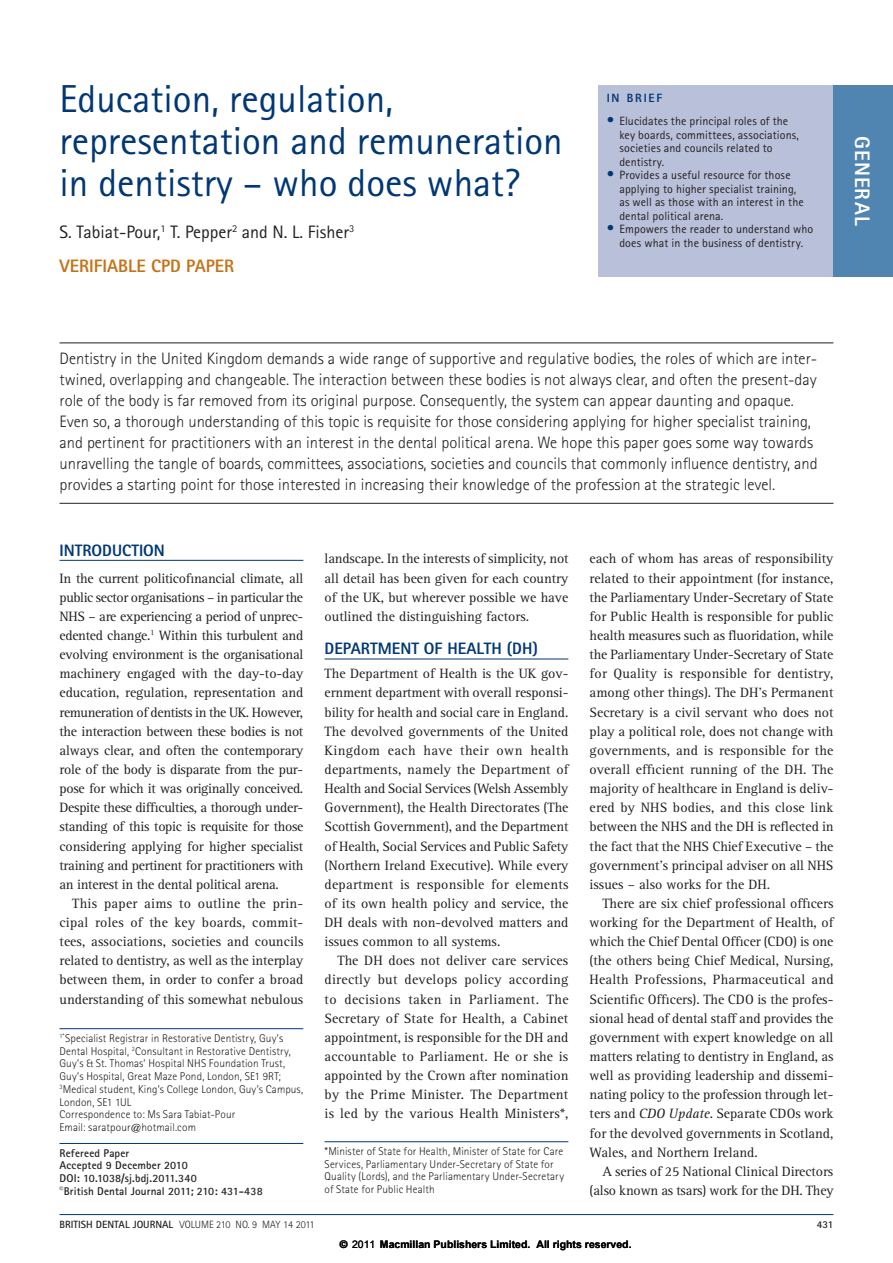
<style>
.page{position:relative;width:893px;height:1263px;background:#fff}
.page>*{position:absolute;margin:0;border:0;box-sizing:border-box;transform-origin:0 0}
.head{font:39px/42px "Rotis Sans Serif Std 2";color:#013775}
.t1{font:800 21px "Rotis Sans Serif Std";letter-spacing:.045em;color:#fff}
.author{font:18px "Rotis Sans Serif Std 2";color:#231f20}
.author-2{font:800 18px "Rotis Sans Serif Std";color:#c57319}
.abstract{font:300 16.5px/21px "Rotis Sans Serif Std";color:#231f20}
.crosshead_1{font:800 16.5px "Rotis Sans Serif Std";color:#013775}
.body{font:13.95px/19.2px "Rotis Serif Std";color:#231f20;text-align:justify}
.body_fullout{font:13.95px/19.2px "Rotis Serif Std";letter-spacing:-.01em;color:#231f20;text-align:justify}
.in_brief{font:12px/13.5px "Rotis Sans Serif Std 2";letter-spacing:.01em;color:#231f20}
.t2{font:800 12px "Rotis Sans Serif Std";letter-spacing:.15em;color:#013775}
.author_biog{font:300 11.25px/12.8px "Rotis Sans Serif Std";letter-spacing:.01em;color:#231f20}
.article_details{font:11.25px/12.8px "Rotis Sans Serif Std Bold 3";letter-spacing:.01em;color:#231f20}
.t3{font:700 10.5px "Arial";color:#000}
.t4{font:300 10.5px "Rotis Sans Serif Std";color:#231f20}
.t5{font:10.5px "Rotis Sans Serif Std Bold 3";color:#231f20}
.s1{font-family:"Rotis Sans Serif Std";font-size:15px;color:#013775}
.s2{font-style:italic}
.s3{font-family:"Rotis Sans Serif Std Bold 3";font-weight:400}
.s4{font-family:"Helvetica"}
.s5{font-weight:400}
</style>
<div class="page">
<hr style="left:325px;top:659px;width:243px;height:1px;background:#013775">
<hr style="left:60px;top:560px;width:243px;height:1px;background:#013775">
<hr style="left:60px;top:343px;width:773px;height:1px;background:#231f20">
<hr style="left:60px;top:503px;width:773px;height:1px;background:#231f20">
<hr style="left:60px;top:1028px;width:243px;height:1px;background:#013775">
<hr style="left:60px;top:1143px;width:243px;height:1px;background:#013775">
<div style="left:598px;top:85px;width:295px;height:191px;background:#b9c0d9"></div>
<div style="left:833px;top:85px;width:60px;height:191px;background:#5085b2"></div>
<hr style="left:325px;top:1141px;width:243px;height:1px;background:#013775">
<hr style="left:60px;top:1214px;width:773px;height:1px;background:#013775">
<p class="head" style="left:60px;top:77px;width:505px">Education, regulation, representation and remuneration in dentistry – who does what?</p>
<p class="author" style="left:60px;top:222px;width:296px">S. Tabiat-Pour,<sup>1</sup> T. Pepper<sup>2</sup> and N. L. Fisher<sup>3</sup></p>
<p class="author-2" style="left:60px;top:254px;width:176px">VERIFIABLE CPD PAPER</p>
<p class="t2" style="left:607px;top:90px;width:57px">IN BRIEF</p>
<p class="in_brief" style="left:619px;top:114px;width:181px;text-indent:-13px"><span class="s1">•</span> Elucidates the principal roles of the key boards, committees, associations, societies and councils related to dentistry.</p>
<p class="in_brief" style="left:619px;top:168px;width:186px;text-indent:-13px"><span class="s1">•</span> Provides a useful resource for those applying to higher specialist training, as well as those with an interest in the dental political arena.</p>
<p class="in_brief" style="left:607px;top:222px;width:208px;text-align:center"><span class="s1">•</span> Empowers the reader to understand who does what in the business of dentistry.</p>
<p class="t1" style="left:876px;top:136px;width:91px;rotate:90deg">GENERAL</p>
<p class="abstract" style="left:60px;top:348px;width:760px">Dentistry in the United Kingdom demands a wide range of supportive and regulative bodies, the roles of which are inter&shy;twined, overlapping and changeable. The interaction between these bodies is not always clear, and often the present-day role of the body is far removed from its original purpose. Consequently, the system can appear daunting and opaque.<br>Even so, a thorough understanding of this topic is requisite for those considering applying for higher specialist training, and pertinent for practitioners with an interest in the dental political arena. We hope this paper goes some way towards unravelling the tangle of boards, committees, associations, societies and councils that commonly influence dentistry, and provides a starting point for those interested in increasing their knowledge of the profession at the strategic level.</p>
<p class="crosshead_1" style="left:60px;top:540px;width:107px">INTRODUCTION</p>
<p class="body_fullout" style="left:60px;top:569px;width:245px">In the current politicofinancial climate, all public sector organisations – in particular the NHS – are experiencing a period of unprec&shy;edented change.<sup>1</sup> Within this turbulent and evolving environment is the organisational machinery engaged with the day-to-day education, regulation, representation and remuneration of dentists in the UK. However, the interaction between these bodies is not always clear, and often the contemporary role of the body is disparate from the pur&shy;pose for which it was originally conceived.<br>Despite these difficulties, a thorough under&shy;standing of this topic is requisite for those considering applying for higher specialist training and pertinent for practitioners with an interest in the dental political arena.</p>
<p class="body" style="left:60px;top:894px;width:245px;text-indent:13px">This paper aims to outline the prin&shy;cipal roles of the key boards, commit&shy;tees, associations, societies and councils related to dentistry, as well as the interplay between them, in order to confer a broad understanding of this somewhat nebulous</p>
<p class="author_biog" style="left:60px;top:1032px;width:245px"><sup>1*</sup>Specialist Registrar in Restorative Dentistry, Guy’s Dental Hospital, <sup>2</sup>Consultant in Restorative Dentistry, Guy’s &amp; St. Thomas’ Hospital NHS Foundation Trust, Guy’s Hospital, Great Maze Pond, London, SE1 9RT; <sup>3</sup>Medical student, King’s College London, Guy’s Campus, London, SE1 1UL<br>Correspondence to: Ms Sara Tabiat-Pour<br>Email: saratpour@hotmail.com</p>
<p class="article_details" style="left:60px;top:1146px;width:205px">Refereed Paper<br>Accepted 9 December 2010<br>DOI: 10.1038/sj.bdj.2011.340<br><sup>©</sup>British Dental Journal 2011; 210: 431-438</p>
<p class="body" style="left:325px;top:550px;width:245px">landscape. In the interests of simplicity, not all detail has been given for each country of the UK, but wherever possible we have outlined the distinguishing factors.</p>
<p class="crosshead_1" style="left:325px;top:638px;width:215px">DEPARTMENT OF HEALTH (DH)</p>
<p class="body_fullout" style="left:325px;top:664px;width:245px">The Department of Health is the UK gov&shy;ernment department with overall responsi&shy;bility for health and social care in England.<br>The devolved governments of the United Kingdom each have their own health departments, namely the Department of Health and Social Services (Welsh Assembly Government), the Health Directorates (The Scottish Government), and the Department of Health, Social Services and Public Safety (Northern Ireland Executive). While every department is responsible for elements of its own health policy and service, the DH deals with non-devolved matters and issues common to all systems.</p>
<p class="body" style="left:325px;top:951px;width:245px;text-indent:13px">The DH does not deliver care services directly but develops policy according to decisions taken in Parliament. The Secretary of State for Health, a Cabinet appointment, is responsible for the DH and accountable to Parliament. He or she is appointed by the Crown after nomination by the Prime Minister. The Department is led by the various Health Ministers*,</p>
<p class="author_biog" style="left:325px;top:1145px;width:241px">*Minister of State for Health, Minister of State for Care Services, Parliamentary Under-Secretary of State for Quality (Lords), and the Parliamentary Under-Secretary of State for Public Health</p>
<p class="body" style="left:590px;top:550px;width:245px">each of whom has areas of responsibility related to their appointment (for instance, the Parliamentary Under-Secretary of State for Public Health is responsible for public health measures such as fluoridation, while the Parliamentary Under-Secretary of State for Quality is responsible for dentistry, among other things). The DH’s Permanent Secretary is a civil servant who does not play a political role, does not change with governments, and is responsible for the overall efficient running of the DH. The majority of healthcare in England is deliv&shy;ered by NHS bodies, and this close link between the NHS and the DH is reflected in the fact that the NHS Chief Executive – the government’s principal adviser on all NHS issues – also works for the DH.</p>
<p class="body" style="left:590px;top:894px;width:245px;text-indent:13px">There are six chief professional officers working for the Department of Health, of which the Chief Dental Officer (CDO) is one (the others being Chief Medical, Nursing, Health Professions, Pharmaceutical and Scientific Officers). The CDO is the profes&shy;sional head of dental staff and provides the government with expert knowledge on all matters relating to dentistry in England, as well as providing leadership and dissemi&shy;nating policy to the profession through let&shy;ters and <span class="s2">CDO Update</span>. Separate CDOs work for the devolved governments in Scotland, Wales, and Northern Ireland.</p>
<p class="body" style="left:590px;top:1162px;width:245px;text-align:right">A series of 25 National Clinical Directors (also known as tsars) work for the DH. They</p>
<p class="t4" style="left:60px;top:1218px;width:256px"><span class="s3">BRITISH DENTAL JOURNAL</span> VOLUME 210 NO. 9 MAY 14 2011</p>
<p class="t5" style="left:817px;top:1217px;width:18px">431</p>
<p class="t3" style="left:340px;top:1237px;width:293px"><span class="s4">©</span> <span class="s5">2011</span> Macmillan Publishers Limited. All rights reserved.</p>
</div>
